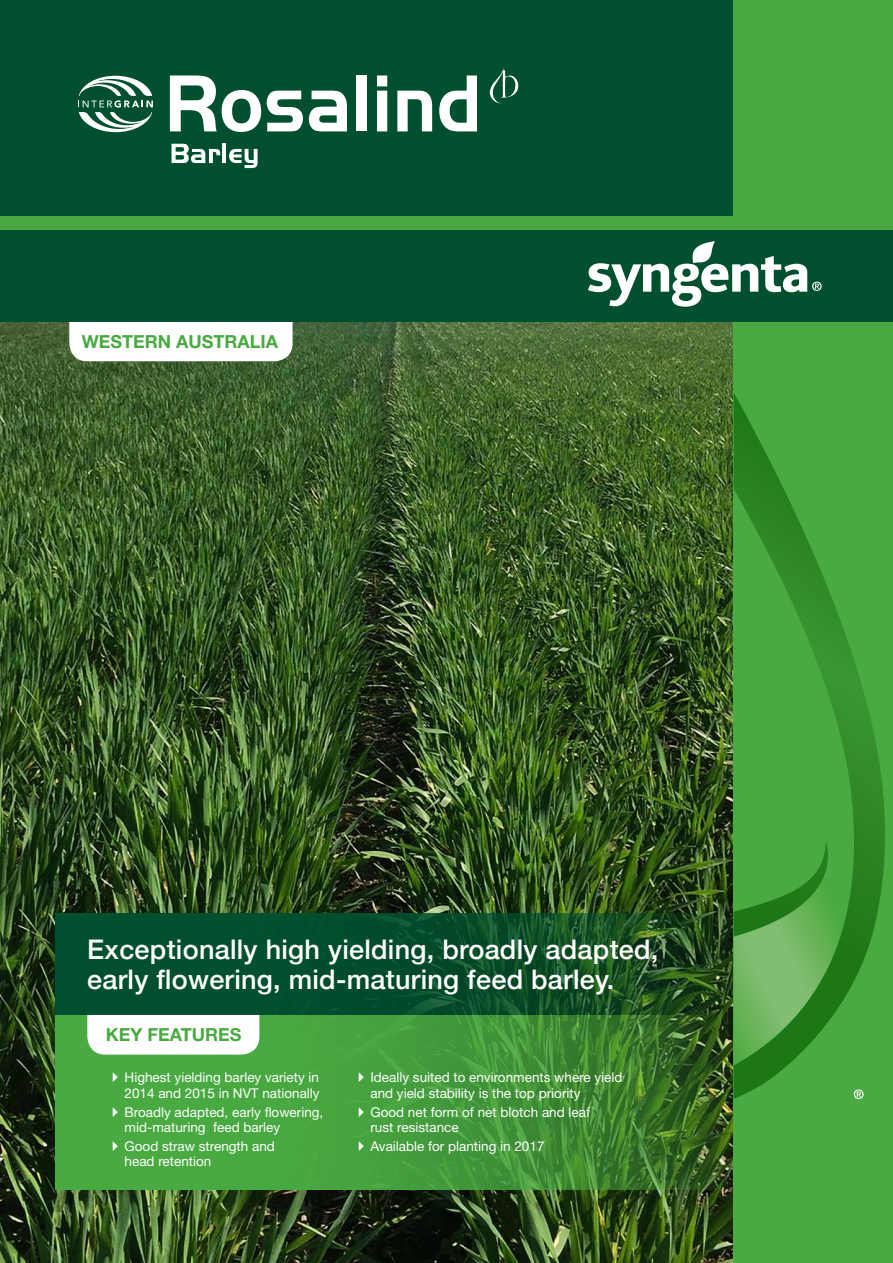
<style>
.page{position:relative;width:893px;height:1263px;background:#fff}
.page>*{position:absolute;margin:0;border:0;box-sizing:border-box;transform-origin:0 0}
.t1{font:500 27px/30px "Helvetica Neue";letter-spacing:.01em;color:#fff}
.t2{font:700 18px "Helvetica Neue LT Std";color:#49aa42}
.t3{font:13.5px/15.5px "Helvetica Neue LT Std";color:#fff}
</style>
<div class="page">
<img style="left:0;top:322px;width:733px;height:941px">
<div style="left:0;top:0;width:750px;height:218px;background:#00502f"></div>
<div style="left:733px;top:0;width:160px;height:1263px;background:#49aa42"></div>
<svg style="left:69px;top:322px;width:224px;height:39px"></svg>
<svg style="left:734px;top:393px;width:151px;height:706px"></svg>
<svg style="left:734px;top:855px;width:112px;height:210px"></svg>
<svg style="left:854px;top:1089px;width:10px;height:10px"></svg>
<div style="left:0;top:216px;width:893px;height:106px;background:#00502f"></div>
<div style="left:0;top:216px;width:893px;height:13px;background:#49aa42"></div>
<svg style="left:588px;top:241px;width:234px;height:66px"></svg>
<svg style="left:490px;top:68px;width:28px;height:36px"></svg>
<svg style="left:78px;top:76px;width:75px;height:56px"></svg>
<svg style="left:172px;top:144px;width:48px;height:19px"></svg>
<hr style="left:222px;top:144px;width:4px;height:19px;background:#fff">
<svg style="left:229px;top:149px;width:29px;height:19px"></svg>
<svg style="left:170px;top:76px;width:91px;height:56px"></svg>
<svg style="left:267px;top:91px;width:36px;height:40px"></svg>
<svg style="left:309px;top:91px;width:38px;height:40px"></svg>
<div style="left:357px;top:76px;width:10px;height:55px;background:#fff"></div>
<svg style="left:377px;top:76px;width:10px;height:55px"></svg>
<svg style="left:397px;top:91px;width:35px;height:40px"></svg>
<svg style="left:439px;top:76px;width:38px;height:55px"></svg>
<svg style="left:55px;top:914px;width:679px;height:101px;background:#0a4e2a"></svg>
<svg style="left:55px;top:1015px;width:678px;height:174px;background:#439539"></svg>
<svg style="left:87px;top:1015px;width:172px;height:39px"></svg>
<svg style="left:113px;top:1072px;width:20px;height:11px"></svg>
<svg style="left:113px;top:1106px;width:20px;height:11px"></svg>
<svg style="left:113px;top:1141px;width:20px;height:11px"></svg>
<svg style="left:359px;top:1072px;width:19px;height:11px"></svg>
<svg style="left:359px;top:1106px;width:19px;height:11px"></svg>
<svg style="left:359px;top:1141px;width:19px;height:11px"></svg>
<h2 class="t2" style="left:82px;top:330px;width:198px">WESTERN AUSTRALIA</h2>
<h1 class="t1" style="left:87px;top:933px;width:573px">Exceptionally high yielding, broadly adapted, early flowering, mid-maturing feed barley.</h1>
<h2 class="t2" style="left:106px;top:1023px;width:137px">KEY FEATURES</h2>
<p class="t3" style="left:125px;top:1069px;width:197px">Highest yielding barley variety in<br>2014 and 2015 in NVT nationally</p>
<p class="t3" style="left:125px;top:1104px;width:200px">Broadly adapted, early flowering, mid-maturing feed barley</p>
<p class="t3" style="left:125px;top:1138px;width:152px">Good straw strength and head retention</p>
<p class="t3" style="left:370px;top:1069px;width:254px">Ideally suited to environments where yield and yield stability is the top priority</p>
<p class="t3" style="left:370px;top:1104px;width:221px">Good net form of net blotch and leaf rust resistance</p>
<p class="t3" style="left:370px;top:1138px;width:176px">Available for planting in 2017</p>
</div>
